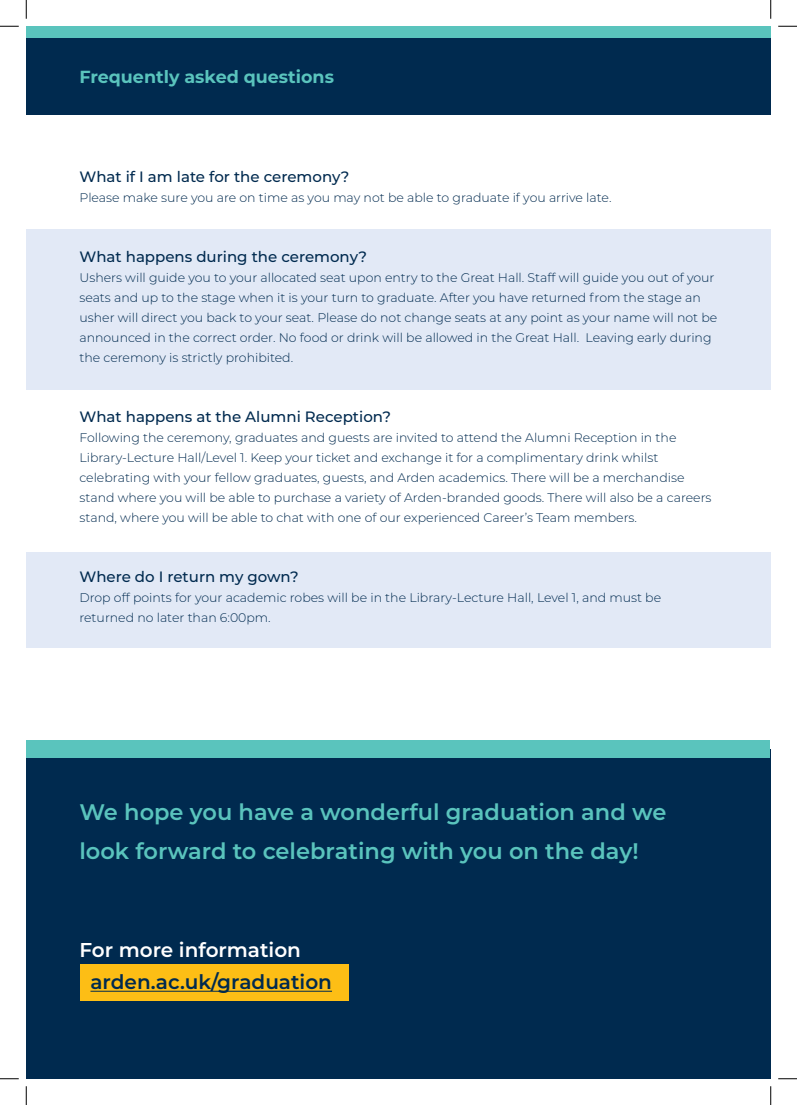
<style>
.page{position:relative;width:797px;height:1105px;background:#fff}
.page>*{position:absolute;margin:0;border:0;box-sizing:border-box;transform-origin:0 0}
.t1{font:600 22.5px/38.8px "Montserrat";color:#5ac4bd}
.t2{font:600 20px "Montserrat";color:#002a4f}
.t3{font:600 20px "Montserrat";color:#fff}
.t4{font:700 17.5px "Montserrat";color:#5ac4bd}
.t5{font:500 15px "Montserrat";color:#002a4f}
.t6{font:300 12.5px/20px "Montserrat";color:#002a4f}
</style>
<div class="page">
<div style="left:26px;top:749px;width:744px;height:330px;background:#002a4f"></div>
<div style="left:80px;top:964px;width:269px;height:37px;background:#fdbe15"></div>
<div style="left:26px;top:552px;width:744px;height:96px;background:#e2e9f6"></div>
<div style="left:26px;top:229px;width:744px;height:160px;background:#e2e9f6"></div>
<div style="left:26px;top:38px;width:744px;height:77px;background:#002a4f"></div>
<div style="left:26px;top:26px;width:744px;height:12px;background:#5ac4bd"></div>
<hr style="left:90px;top:991px;width:242px;height:1px;background:#002a4f">
<div style="left:27px;top:740px;width:743px;height:18px;background:#5ac4bd"></div>
<svg style="left:0;top:25px;width:19px;height:2px"></svg>
<svg style="left:778px;top:25px;width:19px;height:2px"></svg>
<svg style="left:0;top:1078px;width:19px;height:1px"></svg>
<svg style="left:778px;top:1078px;width:19px;height:1px"></svg>
<svg style="left:25px;top:0;width:2px;height:19px"></svg>
<svg style="left:25px;top:1086px;width:2px;height:19px"></svg>
<svg style="left:770px;top:0;width:1px;height:19px"></svg>
<svg style="left:770px;top:1086px;width:1px;height:19px"></svg>
<p class="t4" style="left:79px;top:64px;width:256px">Frequently asked questions</p>
<p class="t5" style="left:79px;top:166px;width:271px">What if I am late for the ceremony?</p>
<p class="t6" style="left:79px;top:187px;width:533px">Please make sure you are on time as you may not be able to graduate if you arrive late.</p>
<p class="t5" style="left:79px;top:246px;width:289px">What happens during the ceremony?</p>
<p class="t6" style="left:79px;top:267px;width:639px">Ushers will guide you to your allocated seat upon entry to the Great Hall. Staff will guide you out of your seats and up to the stage when it is your turn to graduate. After you have returned from the stage an usher will direct you back to your seat. Please do not change seats at any point as your name will not be announced in the correct order. No food or drink will be allowed in the Great Hall. Leaving early during the ceremony is strictly prohibited.</p>
<p class="t5" style="left:79px;top:406px;width:313px">What happens at the Alumni Reception?</p>
<p class="t6" style="left:79px;top:427px;width:633px">Following the ceremony, graduates and guests are invited to attend the Alumni Reception in the Library-Lecture Hall/Level 1. Keep your ticket and exchange it for a complimentary drink whilst celebrating with your fellow graduates, guests, and Arden academics. There will be a merchandise stand where you will be able to purchase a variety of Arden-branded goods. There will also be a careers stand, where you will be able to chat with one of our experienced Career’s Team members.</p>
<p class="t5" style="left:79px;top:566px;width:221px">Where do I return my gown?</p>
<p class="t6" style="left:79px;top:587px;width:583px">Drop off points for your academic robes will be in the Library-Lecture Hall, Level 1, and must be returned no later than 6:00pm.</p>
<p class="t1" style="left:79px;top:792px;width:588px">We hope you have a wonderful graduation and we look forward to celebrating with you on the day!</p>
<p class="t3" style="left:79px;top:935px;width:223px">For more information</p>
<p class="t2" style="left:90px;top:968px;width:243px">arden.ac.uk/graduation</p>
</div>
